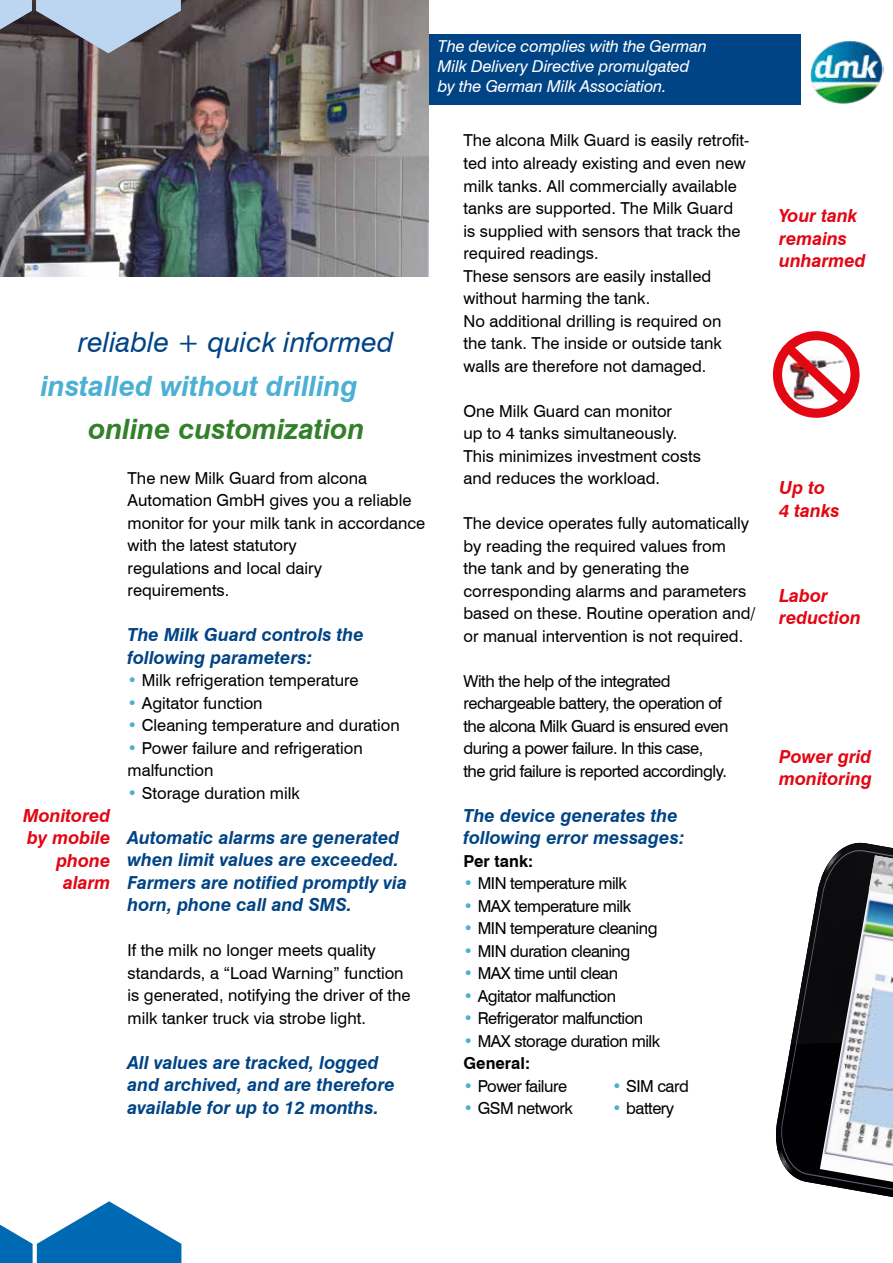
<style>
.page{position:relative;width:893px;height:1263px;background:#fff}
.page>*{position:absolute;margin:0;border:0;box-sizing:border-box;transform-origin:0 0}
.t1{font:italic 700 28.05px "Swiss 721 BT";color:#4bb0d3}
.t2{font:italic 28.05px "Swiss 721 BT";color:#004485}
.t3{font:italic 700 28.05px "Swiss 721 BT";color:#33802a}
.t4{font:italic 700 18px/22.5px "Swiss 721 BT";color:#004485}
.t5{font:italic 700 18px/22.5px "Swiss 721 BT";color:#e30613}
.t6{font:16.5px/22.5px "Swiss 721 BT";color:#000}
.t7{font:16.5px/22.5px "Swiss 721 BT";letter-spacing:-.03em;color:#000}
.t8{font:700 16.5px "Swiss 721 BT";color:#000}
.t9{font:italic 16.35px/19.6px "Swiss 721 BT";letter-spacing:-.01em;color:#fff}
.s1{color:#4bb0d3}
.s2{font-weight:700}
</style>
<div class="page">
<div style="left:421px;top:34px;width:379px;height:70px;background:#004485"></div>
<img style="left:0;top:0;width:428px;height:276px">
<div style="left:773px;top:331px;width:87px;height:87px;border:9px solid #e30613;border-radius:50%"></div>
<img style="left:775px;top:334px;width:82px;height:79px">
<svg style="left:776px;top:842px;width:117px;height:355px"></svg>
<img style="left:820px;top:855px;width:73px;height:327px">
<img style="left:869px;top:855px;width:24px;height:40px">
<img style="left:810px;top:40px;width:74px;height:64px">
<svg style="left:0;top:0;width:181px;height:53px;background:#8b94a3"></svg>
<svg style="left:0;top:1201px;width:181px;height:62px"></svg>
<h1 class="t2" style="left:78px;top:325px;width:317px">reliable + quick informed</h1>
<h1 class="t1" style="left:41px;top:368px;width:319px">installed without drilling</h1>
<h1 class="t3" style="left:88px;top:412px;width:278px">online customization</h1>
<p class="t5" style="left:23px;top:804px;width:89px;text-align:right">Monitored by mobile phone alarm</p>
<p class="t6" style="left:128px;top:466px;width:299px">The new Milk Guard from alcona<br>Automation GmbH gives you a reliable monitor for your milk tank in accordance with the latest statutory<br>regulations and local dairy requirements.</p>
<p class="t4" style="left:128px;top:623px;width:238px">The Milk Guard controls the following parameters:</p>
<p class="t6" style="left:128px;top:669px;width:233px"><span class="s1">•</span> Milk refrigeration temperature</p>
<p class="t6" style="left:128px;top:691px;width:137px"><span class="s1">•</span> Agitator function</p>
<p class="t6" style="left:128px;top:714px;width:274px"><span class="s1">•</span> Cleaning temperature and duration</p>
<p class="t6" style="left:128px;top:736px;width:237px"><span class="s1">•</span> Power failure and refrigeration malfunction</p>
<p class="t6" style="left:128px;top:781px;width:174px"><span class="s1">•</span> Storage duration milk</p>
<p class="t4" style="left:128px;top:826px;width:281px">Automatic alarms are generated when limit values are exceeded.<br>Farmers are notified promptly via horn, phone call and SMS.</p>
<p class="t6" style="left:128px;top:939px;width:284px">If the milk no longer meets quality standards, a “Load Warning” function is generated, notifying the driver of the milk tanker truck via strobe light.</p>
<p class="t4" style="left:128px;top:1051px;width:269px">All values are tracked, logged and archived, and are therefore available for up to 12 months.</p>
<p class="t9" style="left:438px;top:37px;width:270px">The device complies with the German<br>Milk Delivery Directive promulgated by the German Milk Association.</p>
<p class="t6" style="left:463px;top:129px;width:287px">The alcona Milk Guard is easily retrofit&shy;ted into already existing and even new milk tanks. All commercially available tanks are supported. The Milk Guard<br>is supplied with sensors that track the required readings.<br>These sensors are easily installed without harming the tank.<br>No additional drilling is required on<br>the tank. The inside or outside tank walls are therefore not damaged.</p>
<p class="t6" style="left:463px;top:399px;width:239px">One Milk Guard can monitor<br>up to 4 tanks simultaneously.<br>This minimizes investment costs and reduces the workload.</p>
<p class="t6" style="left:463px;top:512px;width:294px">The device operates fully automatically by reading the required values from<br>the tank and by generating the corresponding alarms and parameters based on these. Routine operation and/ or manual intervention is not required.</p>
<p class="t7" style="left:463px;top:669px;width:267px">With the help of the integrated rechargeable battery, the operation of the alcona Milk Guard is ensured even during a power failure. In this case, the grid failure is reported accordingly.</p>
<p class="t4" style="left:463px;top:804px;width:223px">The device generates the following error messages:</p>
<p class="t8" style="left:463px;top:851px;width:71px">Per tank:</p>
<p class="t7" style="left:463px;top:872px;width:165px"><span class="s1">•</span> MIN temperature milk</p>
<p class="t7" style="left:463px;top:894px;width:169px"><span class="s1">•</span> MAX temperature milk</p>
<p class="t7" style="left:463px;top:917px;width:195px"><span class="s1">•</span> MIN temperature cleaning</p>
<p class="t7" style="left:463px;top:939px;width:168px"><span class="s1">•</span> MIN duration cleaning</p>
<p class="t7" style="left:463px;top:962px;width:156px"><span class="s1">•</span> MAX time until clean</p>
<p class="t7" style="left:463px;top:984px;width:154px"><span class="s1">•</span> Agitator malfunction</p>
<p class="t7" style="left:463px;top:1007px;width:181px"><span class="s1">•</span> Refrigerator malfunction</p>
<p class="t7" style="left:463px;top:1029px;width:198px"><span class="s1">•</span> MAX storage duration milk<br><span class="s2">General:</span></p>
<p class="t7" style="left:463px;top:1074px;width:105px"><span class="s1">•</span> Power failure</p>
<p class="t6" style="left:612px;top:1074px;width:78px"><span class="s1">•</span> SIM card</p>
<p class="t7" style="left:463px;top:1097px;width:111px"><span class="s1">•</span> GSM network</p>
<p class="t7" style="left:612px;top:1097px;width:64px"><span class="s1">•</span> battery</p>
<p class="t5" style="left:779px;top:204px;width:88px">Your tank remains unharmed</p>
<p class="t5" style="left:779px;top:476px;width:62px">Up to<br>4 tanks</p>
<p class="t5" style="left:779px;top:584px;width:83px">Labor reduction</p>
<p class="t5" style="left:779px;top:745px;width:94px">Power grid monitoring</p>
</div>
